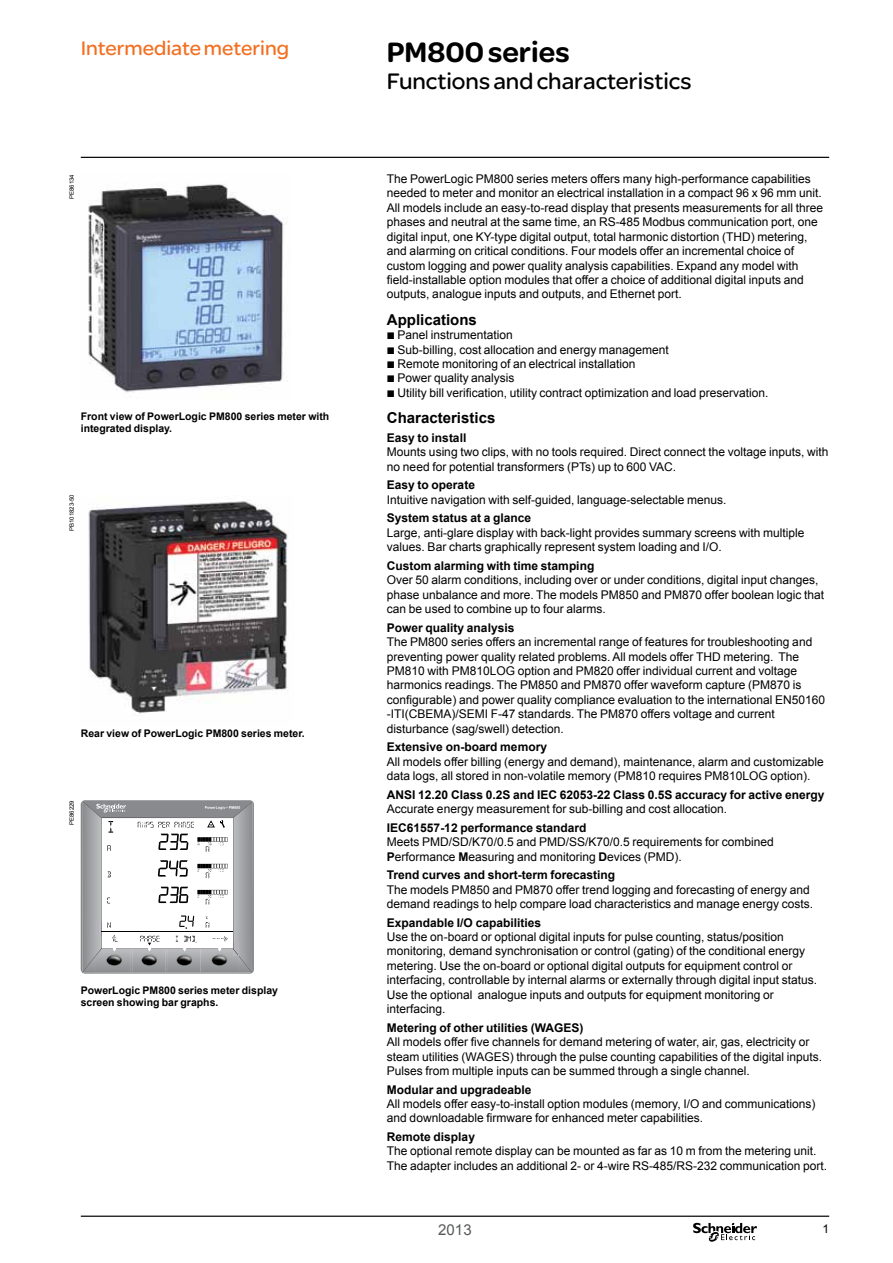
<style>
.page{position:relative;width:893px;height:1263px;background:#fff}
.page>*{position:absolute;margin:0;border:0;box-sizing:border-box;transform-origin:0 0}
.t1{font:900 30px "SE Optimist";color:#000}
.t2{font:24px "SE Optimist";color:#000}
.t3{font:21px "SE Optimist";color:#f36f21}
.t4{font:700 15px "Arial";color:#000}
.t5{font:15px "Arial";color:#58595b}
.t6{font:12px/14.4px "Arial";color:#000}
.t7{font:700 12px "Arial";color:#000}
.t8{font:700 10.5px/12px "Arial";color:#000}
.t9{font:6px "Arial";color:#000}
.s1{font-family:"Graph Schneider"}
.s2{font-weight:700}
</style>
<div class="page">
<img style="left:88px;top:501px;width:200px;height:213px">
<svg style="left:81px;top:800px;width:173px;height:173px"></svg>
<img style="left:88px;top:184px;width:196px;height:209px">
<hr style="left:81px;top:157px;width:748px;height:1px;background:#000">
<hr style="left:81px;top:1215px;width:748px;height:2px;background:#000">
<svg style="left:693px;top:1223px;width:64px;height:19px"></svg>
<h3 class="t3" style="left:81px;top:34px;width:210px">Intermediate metering</h3>
<p class="t9" style="left:68px;top:199px;width:26px;rotate:-90deg">PE86134</p>
<p class="t8" style="left:81px;top:411px;width:250px">Front view of PowerLogic PM800 series meter with integrated display.</p>
<p class="t9" style="left:68px;top:531px;width:38px;rotate:-90deg">PB101823-50</p>
<p class="t8" style="left:81px;top:728px;width:226px">Rear view of PowerLogic PM800 series meter.</p>
<p class="t9" style="left:68px;top:825px;width:26px;rotate:-90deg">PE86229</p>
<p class="t8" style="left:81px;top:984px;width:199px">PowerLogic PM800 series meter display screen showing bar graphs.</p>
<h1 class="t1" style="left:387px;top:31px;width:184px">PM800 series</h1>
<h2 class="t2" style="left:387px;top:65px;width:306px">Functions and characteristics</h2>
<p class="t6" style="left:387px;top:172px;width:438px">The PowerLogic PM800 series meters offers many high-performance capabilities needed to meter and monitor an electrical installation in a compact 96 x 96 mm unit.<br>All models include an easy-to-read display that presents measurements for all three phases and neutral at the same time, an RS-485 Modbus communication port, one digital input, one KY-type digital output, total harmonic distortion (THD) metering, and alarming on critical conditions. Four models offer an incremental choice of custom logging and power quality analysis capabilities. Expand any model with field-installable option modules that offer a choice of additional digital inputs and outputs, analogue inputs and outputs, and Ethernet port.</p>
<p class="t4" style="left:387px;top:310px;width:92px">Applications</p>
<p class="t6" style="left:387px;top:328px;width:383px"><span class="s1">b</span> Panel instrumentation<br><span class="s1">b</span> Sub-billing, cost allocation and energy management<br><span class="s1">b</span> Remote monitoring of an electrical installation<br><span class="s1">b</span> Power quality analysis<br><span class="s1">b</span> Utility bill verification, utility contract optimization and load preservation.</p>
<p class="t4" style="left:387px;top:408px;width:110px">Characteristics</p>
<p class="t7" style="left:387px;top:430px;width:81px">Easy to install</p>
<p class="t6" style="left:387px;top:445px;width:443px">Mounts using two clips, with no tools required. Direct connect the voltage inputs, with no need for potential transformers (PTs) up to 600 VAC.</p>
<p class="t7" style="left:387px;top:477px;width:90px">Easy to operate</p>
<p class="t6" style="left:387px;top:492px;width:341px">Intuitive navigation with self-guided, language-selectable menus.</p>
<p class="t7" style="left:387px;top:510px;width:146px">System status at a glance</p>
<p class="t6" style="left:387px;top:526px;width:419px">Large, anti-glare display with back-light provides summary screens with multiple values. Bar charts graphically represent system loading and I/O.</p>
<p class="t7" style="left:387px;top:558px;width:209px">Custom alarming with time stamping</p>
<p class="t6" style="left:387px;top:573px;width:439px">Over 50 alarm conditions, including over or under conditions, digital input changes, phase unbalance and more. The models PM850 and PM870 offer boolean logic that can be used to combine up to four alarms.</p>
<p class="t7" style="left:387px;top:620px;width:129px">Power quality analysis</p>
<p class="t6" style="left:387px;top:635px;width:440px">The PM800 series offers an incremental range of features for troubleshooting and preventing power quality related problems. All models offer THD metering. The PM810 with PM810LOG option and PM820 offer individual current and voltage harmonics readings. The PM850 and PM870 offer waveform capture (PM870 is configurable) and power quality compliance evaluation to the international EN50160 -ITI(CBEMA)/SEMI F-47 standards. The PM870 offers voltage and current disturbance (sag/swell) detection.</p>
<p class="t7" style="left:387px;top:739px;width:162px">Extensive on-board memory</p>
<p class="t6" style="left:387px;top:754px;width:438px">All models offer billing (energy and demand), maintenance, alarm and customizable data logs, all stored in non-volatile memory (PM810 requires PM810LOG option).</p>
<p class="t7" style="left:387px;top:786px;width:439px">ANSI 12.20 Class 0.2S and IEC 62053-22 Class 0.5S accuracy for active energy</p>
<p class="t6" style="left:387px;top:802px;width:342px">Accurate energy measurement for sub-billing and cost allocation.</p>
<p class="t7" style="left:387px;top:820px;width:201px">IEC61557-12 performance standard</p>
<p class="t6" style="left:387px;top:835px;width:388px">Meets PMD/SD/K70/0.5 and PMD/SS/K70/0.5 requirements for combined<br><span class="s2">P</span>erformance <span class="s2">M</span>easuring and monitoring <span class="s2">D</span>evices (PMD).</p>
<p class="t7" style="left:387px;top:867px;width:230px">Trend curves and short-term forecasting</p>
<p class="t6" style="left:387px;top:882px;width:428px">The models PM850 and PM870 offer trend logging and forecasting of energy and demand readings to help compare load characteristics and manage energy costs.</p>
<p class="t7" style="left:387px;top:914px;width:156px">Expandable I/O capabilities</p>
<p class="t6" style="left:387px;top:930px;width:432px">Use the on-board or optional digital inputs for pulse counting, status/position monitoring, demand synchronisation or control (gating) of the conditional energy metering. Use the on-board or optional digital outputs for equipment control or interfacing, controllable by internal alarms or externally through digital input status.<br>Use the optional analogue inputs and outputs for equipment monitoring or interfacing.</p>
<p class="t7" style="left:387px;top:1019px;width:198px">Metering of other utilities (WAGES)</p>
<p class="t6" style="left:387px;top:1035px;width:437px">All models offer five channels for demand metering of water, air, gas, electricity or steam utilities (WAGES) through the pulse counting capabilities of the digital inputs.<br>Pulses from multiple inputs can be summed through a single channel.</p>
<p class="t7" style="left:387px;top:1081px;width:146px">Modular and upgradeable</p>
<p class="t6" style="left:387px;top:1097px;width:430px">All models offer easy-to-install option modules (memory, I/O and communications) and downloadable firmware for enhanced meter capabilities.</p>
<p class="t7" style="left:387px;top:1129px;width:90px">Remote display</p>
<p class="t6" style="left:387px;top:1144px;width:442px">The optional remote display can be mounted as far as 10 m from the metering unit.<br>The adapter includes an additional 2- or 4-wire RS-485/RS-232 communication port.</p>
<p class="t5" style="left:438px;top:1220px;width:35px">2013</p>
<p class="t6" style="left:822px;top:1222px;width:8px">1</p>
</div>
